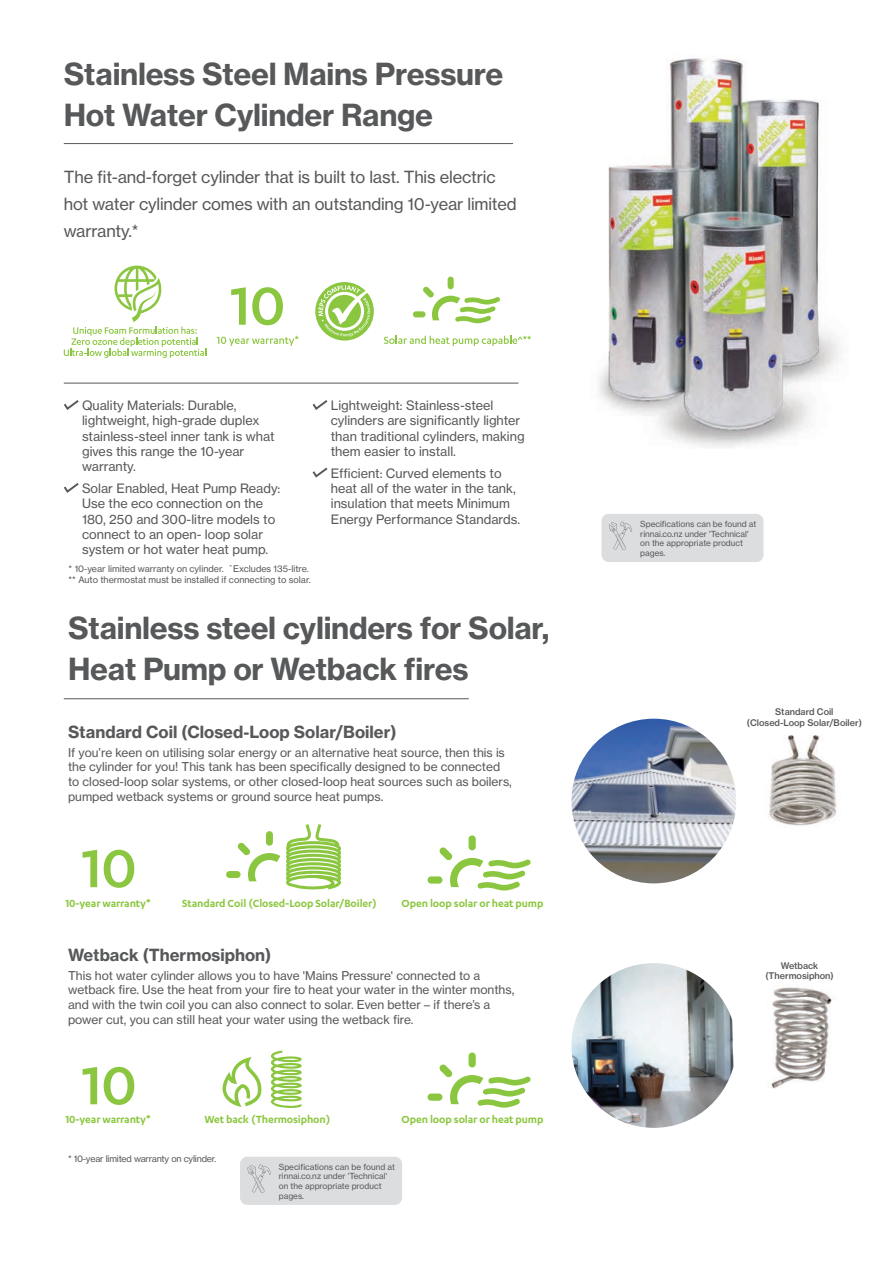
<style>
.page{position:relative;width:893px;height:1263px;background:#fff}
.page>*{position:absolute;margin:0;border:0;box-sizing:border-box;transform-origin:0 0}
.t1{font:30px/40.5px "N Haas Grotesk TX Pro 75 Bd";letter-spacing:-.01em;color:#57585a}
.t2{font:16.5px/27px "N Haas Grotesk TX Pro 55 Rg";letter-spacing:-.01em;color:#57585a}
.t3{font:16.5px "N Haas Grotesk TX Pro 75 Bd";color:#57585a}
.t4{font:12.75px/15.3px "N Haas Grotesk TX Pro 55 Rg";color:#57585a}
.t5{font:12px/14.7px "N Haas Grotesk TX Pro 55 Rg";color:#57585a}
.t6{font:600 12px "Karbon";letter-spacing:-.01em;color:#8bc63e}
.t7{font:9px/10.8px "N Haas Grotesk TX Pro 55 Rg";color:#57585a}
.t8{font:9px/10.8px "N Haas Grotesk TX Pro 65 Md";color:#57585a;text-align:center}
.t9{font:9px "N Haas Grotesk TX Pro 55 Rg";letter-spacing:-.02em;color:#57585a}
.t10{font:8.25px/9.9px "N Haas Grotesk TX Pro 55 Rg";color:#57585a}
</style>
<div class="page">
<hr style="left:64px;top:143px;width:449px;height:1px;background:#57585a">
<hr style="left:64px;top:383px;width:454px;height:1px;background:#57585a">
<img style="left:598px;top:58px;width:242px;height:390px">
<img style="left:771px;top:987px;width:61px;height:102px">
<img style="left:769px;top:735px;width:68px;height:91px">
<hr style="left:64px;top:698px;width:405px;height:1px;background:#57585a">
<svg style="left:64px;top:400px;width:15px;height:10px"></svg>
<svg style="left:64px;top:483px;width:15px;height:10px"></svg>
<svg style="left:312px;top:400px;width:16px;height:10px"></svg>
<svg style="left:312px;top:467px;width:16px;height:11px"></svg>
<div style="left:601px;top:514px;width:162px;height:48px;background:#dcdddf;border-radius:7px"></div>
<svg style="left:609px;top:521px;width:23px;height:29px"></svg>
<div style="left:240px;top:1157px;width:162px;height:48px;background:#dcdddf;border-radius:7px"></div>
<svg style="left:247px;top:1164px;width:24px;height:29px"></svg>
<svg style="left:64px;top:266px;width:142px;height:92px"></svg>
<svg style="left:217px;top:336px;width:82px;height:10px"></svg>
<svg style="left:231px;top:287px;width:15px;height:38px"></svg>
<svg style="left:252px;top:287px;width:31px;height:38px"></svg>
<svg style="left:315px;top:282px;width:59px;height:59px"></svg>
<svg style="left:384px;top:336px;width:147px;height:10px"></svg>
<div style="left:448px;top:277px;width:6px;height:12px;background:#8bc640;border-radius:3px"></div>
<div style="left:413px;top:311px;width:12px;height:6px;background:#8bc640;border-radius:3px"></div>
<svg style="left:423px;top:286px;width:77px;height:37px"></svg>
<img style="left:571px;top:719px;width:165px;height:164px;border-radius:82px">
<img style="left:571px;top:963px;width:162px;height:165px">
<div style="left:469px;top:835px;width:7px;height:15px;background:#8bc640;border-radius:4px"></div>
<div style="left:428px;top:876px;width:14px;height:8px;background:#8bc640;border-radius:4px"></div>
<svg style="left:439px;top:847px;width:92px;height:43px"></svg>
<div style="left:469px;top:1052px;width:7px;height:15px;background:#8bc640;border-radius:4px"></div>
<div style="left:428px;top:1093px;width:14px;height:8px;background:#8bc640;border-radius:4px"></div>
<svg style="left:439px;top:1064px;width:92px;height:43px"></svg>
<svg style="left:222px;top:1057px;width:40px;height:50px"></svg>
<svg style="left:270px;top:1050px;width:32px;height:58px"></svg>
<svg style="left:83px;top:850px;width:14px;height:37px"></svg>
<svg style="left:104px;top:850px;width:30px;height:38px"></svg>
<svg style="left:83px;top:1067px;width:14px;height:37px"></svg>
<svg style="left:104px;top:1067px;width:30px;height:38px"></svg>
<div style="left:226px;top:871px;width:15px;height:7px;background:#8bc640;border-radius:3px"></div>
<svg style="left:237px;top:824px;width:104px;height:66px"></svg>
<h1 class="t1" style="left:64px;top:54px;width:441px">Stainless Steel Mains Pressure<br>Hot Water Cylinder Range</h1>
<h2 class="t2" style="left:64px;top:163px;width:454px">The fit-and-forget cylinder that is built to last. This electric hot water cylinder comes with an outstanding 10-year limited warranty.*</h2>
<p class="t4" style="left:82px;top:398px;width:194px">Quality Materials: Durable, lightweight, high-grade duplex stainless-steel inner tank is what gives this range the 10-year warranty.</p>
<p class="t4" style="left:82px;top:481px;width:200px">Solar Enabled, Heat Pump Ready:<br>Use the eco connection on the<br>180, 250 and 300-litre models to connect to an open- loop solar system or hot water heat pump.</p>
<p class="t7" style="left:69px;top:563px;width:244px">* 10-year limited warranty on cylinder. ˆExcludes 135-litre. ** Auto thermostat must be installed if connecting to solar.</p>
<p class="t4" style="left:331px;top:398px;width:195px">Lightweight: Stainless-steel cylinders are significantly lighter than traditional cylinders, making them easier to install.</p>
<p class="t4" style="left:331px;top:465px;width:191px">Efficient: Curved elements to heat all of the water in the tank, insulation that meets Minimum<br>Energy Performance Standards.</p>
<h1 class="t1" style="left:68px;top:608px;width:483px">Stainless steel cylinders for Solar,<br>Heat Pump or Wetback fires</h1>
<h2 class="t3" style="left:68px;top:722px;width:330px">Standard Coil (Closed-Loop Solar/Boiler)</h2>
<p class="t5" style="left:68px;top:745px;width:445px">If you’re keen on utilising solar energy or an alternative heat source, then this is the cylinder for you! This tank has been specifically designed to be connected to closed-loop solar systems, or other closed-loop heat sources such as boilers, pumped wetback systems or ground source heat pumps.</p>
<p class="t6" style="left:65px;top:896px;width:87px">10-year warranty*</p>
<p class="t6" style="left:182px;top:896px;width:196px">Standard Coil (Closed-Loop Solar/Boiler)</p>
<p class="t6" style="left:402px;top:896px;width:143px">Open loop solar or heat pump</p>
<h2 class="t3" style="left:68px;top:944px;width:205px">Wetback (Thermosiphon)</h2>
<p class="t5" style="left:68px;top:968px;width:448px">This hot water cylinder allows you to have 'Mains Pressure' connected to a wetback fire. Use the heat from your fire to heat your water in the winter months, and with the twin coil you can also connect to solar. Even better – if there’s a power cut, you can still heat your water using the wetback fire.</p>
<p class="t6" style="left:65px;top:1113px;width:87px">10-year warranty*</p>
<p class="t6" style="left:204px;top:1113px;width:128px">Wet back (Thermosiphon)</p>
<p class="t6" style="left:402px;top:1113px;width:143px">Open loop solar or heat pump</p>
<p class="t9" style="left:68px;top:1153px;width:150px">* 10-year limited warranty on cylinder.</p>
<p class="t10" style="left:279px;top:1161px;width:118px">Specifications can be found at rinnai.co.nz under 'Technical' on the appropriate product pages.</p>
<p class="t10" style="left:640px;top:519px;width:118px">Specifications can be found at rinnai.co.nz under 'Technical' on the appropriate product pages.</p>
<p class="t8" style="left:747px;top:706px;width:116px;line-height:11.6px">Standard Coil (Closed-Loop Solar/Boiler)</p>
<p class="t8" style="left:765px;top:960px;width:70px">Wetback (Thermosiphon)</p>
</div>
